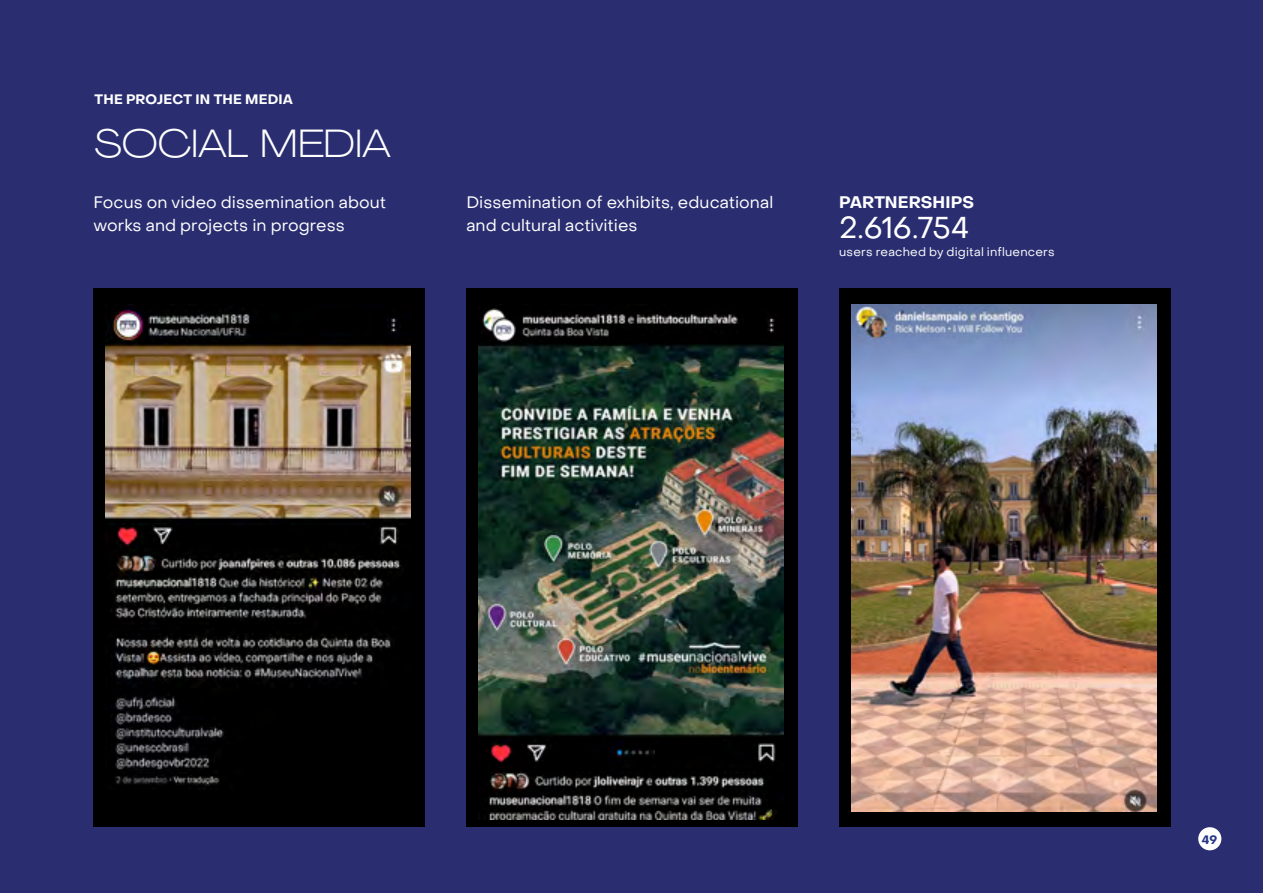
<style>
.page{position:relative;width:1263px;height:893px;background:#2a2e70}
.page>*{position:absolute;margin:0;border:0;box-sizing:border-box;transform-origin:0 0}
.t1{font:300 expanded 39px "Agrandir";color:#fff}
.t2{font:30px "Object Sans";letter-spacing:-.03em;color:#fff}
.t3{font:16.5px/22.5px "Object Sans";letter-spacing:.005em;color:#fff}
.t4{font:700 16.5px "Object Sans";letter-spacing:.005em;color:#fff}
.t5{font:700 13.5px "Object Sans";letter-spacing:.01em;color:#fff}
.t6{font:12px "Object Sans";letter-spacing:.02em;color:#fff}
.t7{font:700 12px "Object Sans";color:#283583}
</style>
<div class="page">
<div style="left:94px;top:288px;width:331px;height:539px;background:#000"></div>
<img style="left:106px;top:304px;width:305px;height:482px">
<div style="left:466px;top:288px;width:332px;height:539px;background:#000"></div>
<img style="left:478px;top:308px;width:306px;height:511px">
<div style="left:839px;top:288px;width:332px;height:539px;background:#000"></div>
<img style="left:851px;top:304px;width:305px;height:508px">
<div style="left:1198px;top:827px;width:23px;height:23px;background:#fff;border-radius:50%"></div>
<p class="t5" style="left:95px;top:91px;width:200px">THE PROJECT IN THE MEDIA</p>
<h1 class="t1" style="left:95px;top:119px;width:298px">SOCIAL MEDIA</h1>
<p class="t3" style="left:94px;top:191px;width:294px">Focus on video dissemination about works and projects in progress</p>
<p class="t3" style="left:466px;top:191px;width:308px">Dissemination of exhibits, educational and cultural activities</p>
<p class="t4" style="left:839px;top:192px;width:136px">PARTNERSHIPS</p>
<h2 class="t2" style="left:839px;top:209px;width:132px">2.616.754</h2>
<p class="t6" style="left:839px;top:245px;width:217px">users reached by digital influencers</p>
<p class="t7" style="left:1202px;top:832px;width:17px">49</p>
</div>
